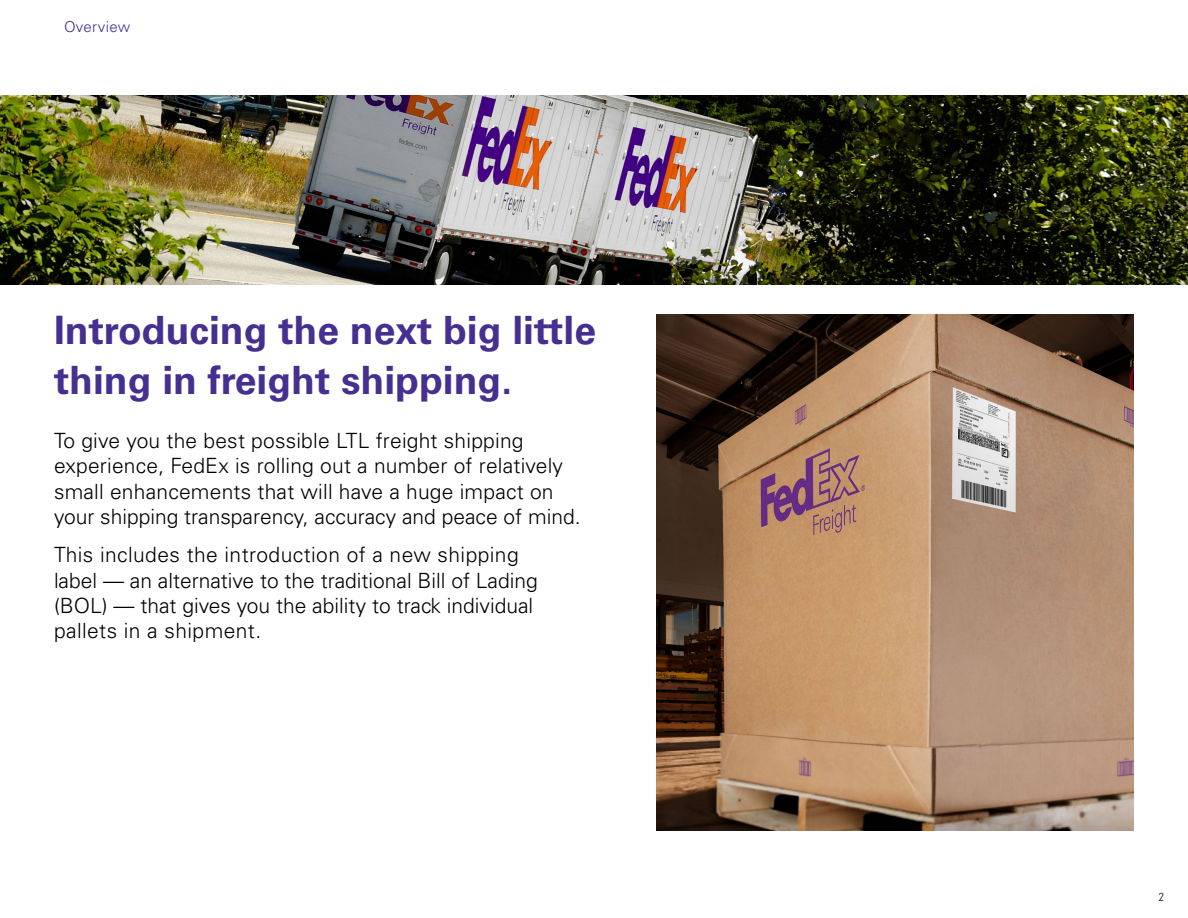
<style>
.page{position:relative;width:1188px;height:918px;background:#fff}
.page>*{position:absolute;margin:0;border:0;box-sizing:border-box;transform-origin:0 0}
.t1{font:700 39px/50.4px "Univers LT Std";color:#472f92}
.t2{font:300 21px/25.2px "Univers LT Std";letter-spacing:.01em;color:#000}
.t3{font:300 15px "Univers LT Std";letter-spacing:.02em;color:#472f92}
.t4{font:300 condensed 11.55px "Univers LT Std";color:#000}
</style>
<div class="page">
<img style="left:0;top:95px;width:1188px;height:736px">
<img style="left:657px;top:314px;width:477px;height:517px">
<p class="t3" style="left:64px;top:18px;width:68px">Overview</p>
<h1 class="t1" style="left:54px;top:305px;width:544px">Introducing the next big little thing in freight shipping.</h1>
<p class="t2" style="left:54px;top:428px;width:528px">To give you the best possible LTL freight shipping experience, FedEx is rolling out a number of relatively small enhancements that will have a huge impact on your shipping transparency, accuracy and peace of mind.</p>
<p class="t2" style="left:54px;top:542px;width:485px">This includes the introduction of a new shipping label — an alternative to the traditional Bill of Lading (BOL) — that gives you the ability to track individual pallets in a shipment.</p>
<p class="t4" style="left:1159px;top:890px;width:7px">2</p>
</div>
